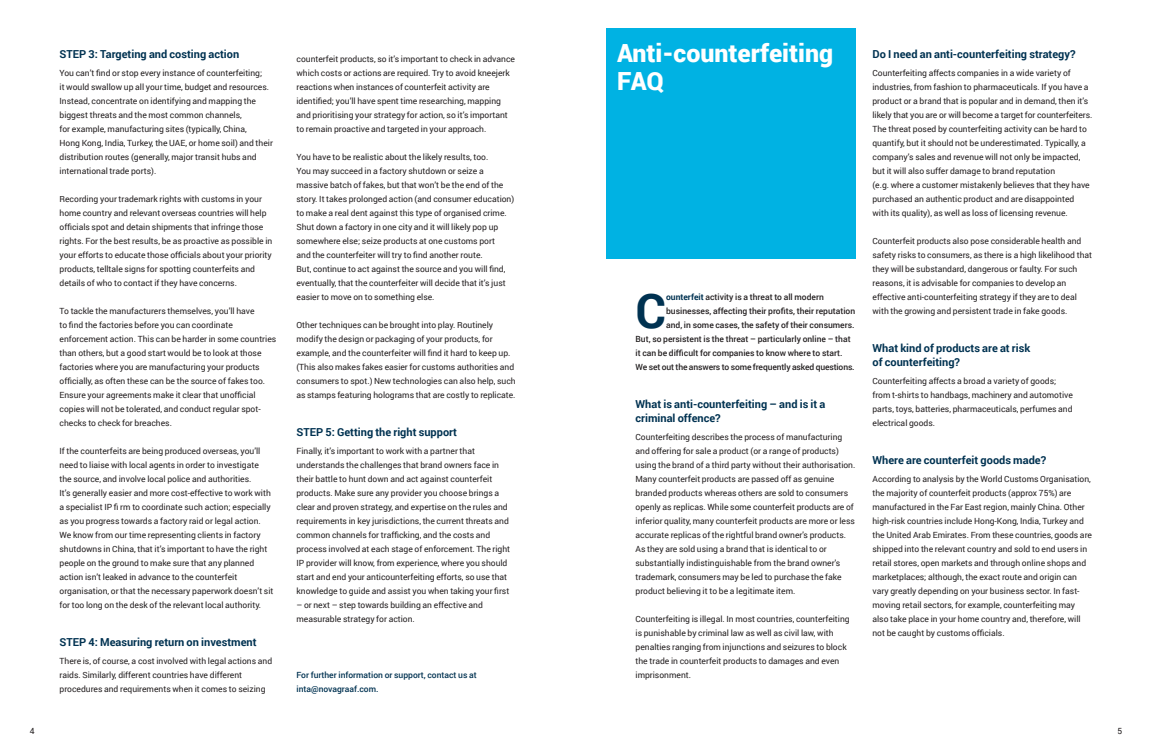
<style>
.page{position:relative;width:1152px;height:756px;background:#fff}
.page>*{position:absolute;margin:0;border:0;box-sizing:border-box;transform-origin:0 0}
.t1{font:700 47.9px "Roboto";color:#003251}
.t2{font:900 25px/28px "Roboto";color:#fff}
.t3{font:700 11px/14px "Roboto";color:#003251}
.t4{font:8.5px/14px "Roboto";color:#231f20}
.t5{font:500 8.5px "Roboto";color:#231f20}
.t6{font:500 8.5px/14px "Roboto";color:#003251}
.s1{font-weight:700;color:#003251}
</style>
<div class="page">
<div style="left:606px;top:28px;width:249px;height:230px;background:#00b2e3"></div>
<p class="t3" style="left:60px;top:47px;width:181px">STEP 3: Targeting and costing action</p>
<p class="t4" style="left:60px;top:66px;width:215px">You can’t find or stop every instance of counterfeiting;<br>it would swallow up all your time, budget and resources.<br>Instead, concentrate on identifying and mapping the biggest threats and the most common channels,<br>for example, manufacturing sites (typically, China,<br>Hong Kong, India, Turkey, the UAE, or home soil) and their distribution routes (generally, major transit hubs and international trade ports).</p>
<p class="t4" style="left:60px;top:192px;width:214px">Recording your trademark rights with customs in your home country and relevant overseas countries will help officials spot and detain shipments that infringe those rights. For the best results, be as proactive as possible in your efforts to educate those officials about your priority products, telltale signs for spotting counterfeits and details of who to contact if they have concerns.</p>
<p class="t4" style="left:60px;top:304px;width:218px">To tackle the manufacturers themselves, you’ll have<br>to find the factories before you can coordinate enforcement action. This can be harder in some countries than others, but a good start would be to look at those factories where you are manufacturing your products officially, as often these can be the source of fakes too.<br>Ensure your agreements make it clear that unofficial copies will not be tolerated, and conduct regular spot&shy;checks to check for breaches.</p>
<p class="t4" style="left:60px;top:444px;width:215px">If the counterfeits are being produced overseas, you’ll need to liaise with local agents in order to investigate<br>the source, and involve local police and authorities.<br>It’s generally easier and more cost-effective to work with a specialist IP fi rm to coordinate such action; especially as you progress towards a factory raid or legal action.<br>We know from our time representing clients in factory shutdowns in China, that it’s important to have the right people on the ground to make sure that any planned action isn’t leaked in advance to the counterfeit organisation, or that the necessary paperwork doesn’t sit for too long on the desk of the relevant local authority.</p>
<p class="t3" style="left:60px;top:635px;width:199px">STEP 4: Measuring return on investment</p>
<p class="t4" style="left:60px;top:654px;width:214px">There is, of course, a cost involved with legal actions and raids. Similarly, different countries have different procedures and requirements when it comes to seizing</p>
<p class="t4" style="left:297px;top:52px;width:220px">counterfeit products, so it’s important to check in advance which costs or actions are required. Try to avoid kneejerk reactions when instances of counterfeit activity are identified; you’ll have spent time researching, mapping and prioritising your strategy for action, so it’s important to remain proactive and targeted in your approach.</p>
<p class="t4" style="left:297px;top:150px;width:219px">You have to be realistic about the likely results, too.<br>You may succeed in a factory shutdown or seize a massive batch of fakes, but that won’t be the end of the story. It takes prolonged action (and consumer education) to make a real dent against this type of organised crime.<br>Shut down a factory in one city and it will likely pop up somewhere else; seize products at one customs port<br>and the counterfeiter will try to find another route.<br>But, continue to act against the source and you will find, eventually, that the counterfeiter will decide that it’s just easier to move on to something else.</p>
<p class="t4" style="left:297px;top:318px;width:221px">Other techniques can be brought into play. Routinely modify the design or packaging of your products, for example, and the counterfeiter will find it hard to keep up. (This also makes fakes easier for customs authorities and consumers to spot.) New technologies can also help, such as stamps featuring holograms that are costly to replicate.</p>
<p class="t3" style="left:297px;top:425px;width:162px">STEP 5: Getting the right support</p>
<p class="t4" style="left:297px;top:444px;width:215px">Finally, it’s important to work with a partner that understands the challenges that brand owners face in their battle to hunt down and act against counterfeit products. Make sure any provider you choose brings a clear and proven strategy, and expertise on the rules and requirements in key jurisdictions, the current threats and common channels for trafficking, and the costs and process involved at each stage of enforcement. The right IP provider will know, from experience, where you should start and end your anticounterfeiting efforts, so use that knowledge to guide and assist you when taking your first</p>
<p class="t4" style="left:297px;top:598px;width:188px">– or next – step towards building an effective and measurable strategy for action.</p>
<p class="t6" style="left:297px;top:668px;width:182px">For further information or support, contact us at inta@novagraaf.com.</p>
<h2 class="t2" style="left:617px;top:38px;width:218px">Anti-counterfeiting<br>FAQ</h2>
<h1 class="t1" style="left:636px;top:278px;width:32px">C</h1>
<p class="t5" style="left:666px;top:291px;width:159px"><span class="s1">ounterfeit</span> activity is a threat to all modern</p>
<p class="t5" style="left:666px;top:305px;width:191px">businesses, affecting their profits, their reputation</p>
<p class="t5" style="left:666px;top:319px;width:190px">and, in some cases, the safety of their consumers.</p>
<p class="t5" style="left:636px;top:333px;width:217px">But, so persistent is the threat – particularly online – that</p>
<p class="t5" style="left:636px;top:347px;width:208px">it can be difficult for companies to know where to start.</p>
<p class="t5" style="left:636px;top:361px;width:221px">We set out the answers to some frequently asked questions.</p>
<p class="t3" style="left:636px;top:397px;width:191px">What is anti-counterfeiting – and is it a criminal offence?</p>
<p class="t4" style="left:636px;top:430px;width:221px">Counterfeiting describes the process of manufacturing and offering for sale a product (or a range of products) using the brand of a third party without their authorisation.<br>Many counterfeit products are passed off as genuine branded products whereas others are sold to consumers openly as replicas. While some counterfeit products are of inferior quality, many counterfeit products are more or less accurate replicas of the rightful brand owner's products.<br>As they are sold using a brand that is identical to or substantially indistinguishable from the brand owner's trademark, consumers may be led to purchase the fake product believing it to be a legitimate item.</p>
<p class="t4" style="left:636px;top:612px;width:216px">Counterfeiting is illegal. In most countries, counterfeiting is punishable by criminal law as well as civil law, with penalties ranging from injunctions and seizures to block the trade in counterfeit products to damages and even imprisonment.</p>
<p class="t3" style="left:873px;top:47px;width:205px">Do I need an anti-counterfeiting strategy?</p>
<p class="t4" style="left:873px;top:66px;width:221px">Counterfeiting affects companies in a wide variety of industries, from fashion to pharmaceuticals. If you have a product or a brand that is popular and in demand, then it’s likely that you are or will become a target for counterfeiters.<br>The threat posed by counterfeiting activity can be hard to quantify, but it should not be underestimated. Typically, a company’s sales and revenue will not only be impacted, but it will also suffer damage to brand reputation<br>(e.g. where a customer mistakenly believes that they have purchased an authentic product and are disappointed with its quality), as well as loss of licensing revenue.</p>
<p class="t4" style="left:873px;top:234px;width:221px">Counterfeit products also pose considerable health and safety risks to consumers, as there is a high likelihood that they will be substandard, dangerous or faulty. For such reasons, it is advisable for companies to develop an effective anti-counterfeiting strategy if they are to deal with the growing and persistent trade in fake goods.</p>
<p class="t3" style="left:873px;top:341px;width:159px">What kind of products are at risk of counterfeiting?</p>
<p class="t4" style="left:873px;top:374px;width:202px">Counterfeiting affects a broad a variety of goods; from t-shirts to handbags, machinery and automotive parts, toys, batteries, pharmaceuticals, perfumes and electrical goods.</p>
<p class="t3" style="left:873px;top:453px;width:175px">Where are counterfeit goods made?</p>
<p class="t4" style="left:873px;top:472px;width:221px">According to analysis by the World Customs Organisation, the majority of counterfeit products (approx 75%) are manufactured in the Far East region, mainly China. Other high-risk countries include Hong-Kong, India, Turkey and the United Arab Emirates. From these countries, goods are shipped into the relevant country and sold to end users in retail stores, open markets and through online shops and marketplaces; although, the exact route and origin can vary greatly depending on your business sector. In fast&shy;moving retail sectors, for example, counterfeiting may also take place in your home country and, therefore, will not be caught by customs officials.</p>
<p class="t4" style="left:30px;top:724px;width:6px">4</p>
<p class="t4" style="left:1117px;top:724px;width:6px">5</p>
</div>
